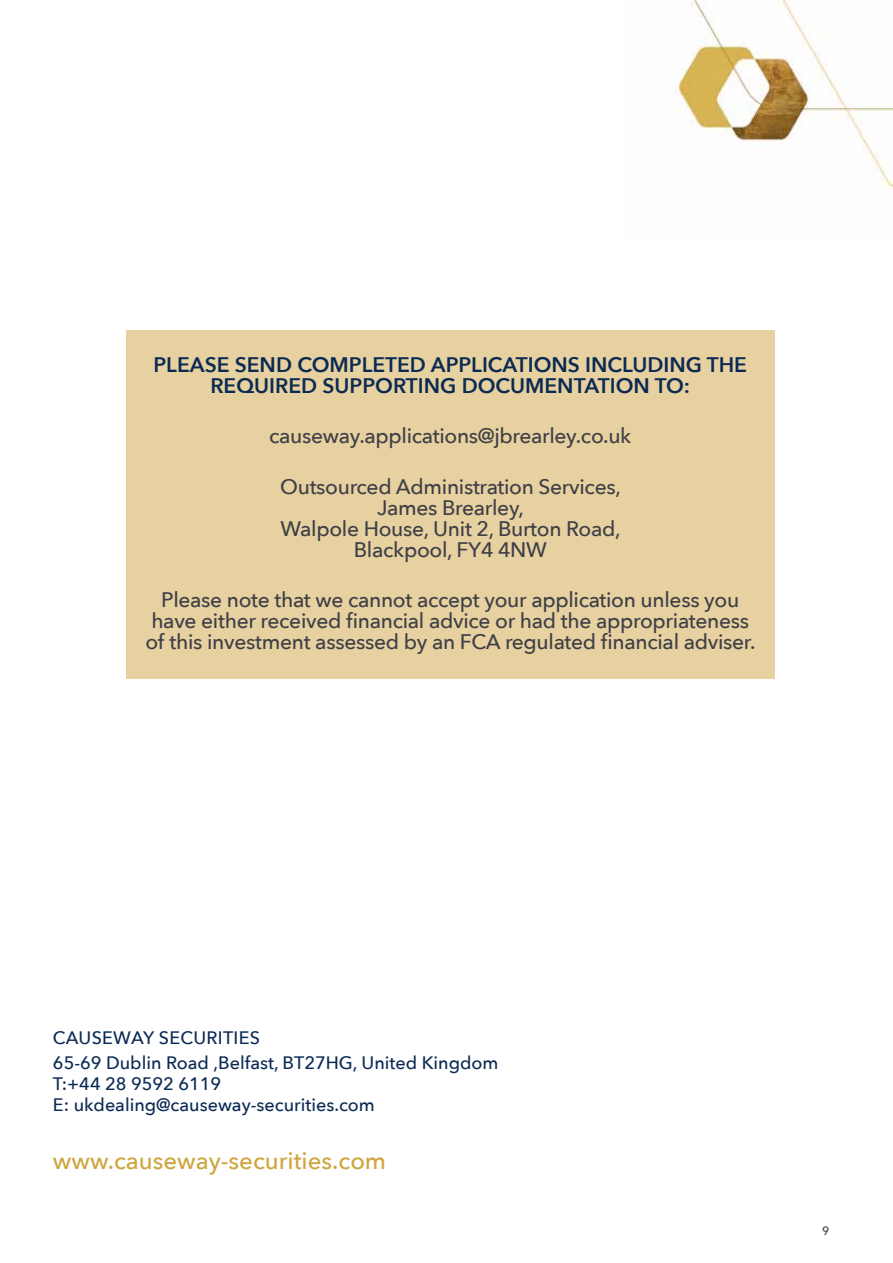
<style>
.page{position:relative;width:893px;height:1263px;background:#fff}
.page>*{position:absolute;margin:0;border:0;box-sizing:border-box;transform-origin:0 0}
.t1{font:500 24px "Avenir Next";color:#cea53d}
.t2{font:500 21px/21px "Avenir Next";letter-spacing:-.015em;color:#3e3f47;text-align:center}
.t3{font:600 21px/21px "Avenir Next";color:#0b2a53;text-align:center}
.t4{font:500 18px/25.2px "Avenir Next";color:#0b2a53}
.t5{font:500 12px "Avenir Next";color:#3e3f47}
</style>
<div class="page">
<img style="left:673px;top:0;width:220px;height:190px">
<div style="left:126px;top:330px;width:648px;height:348px;background:#e7d1a0"></div>
<p class="t3" style="left:153px;top:353px;width:595px">PLEASE SEND COMPLETED APPLICATIONS INCLUDING THE<br>REQUIRED SUPPORTING DOCUMENTATION TO:</p>
<p class="t2" style="left:269px;top:425px;width:364px">causeway.applications@jbrearley.co.uk</p>
<p class="t2" style="left:280px;top:475px;width:342px">Outsourced Administration Services,<br>James Brearley,<br>Walpole House, Unit 2, Burton Road,<br>Blackpool, FY4 4NW</p>
<p class="t2" style="left:145px;top:589px;width:612px">Please note that we cannot accept your application unless you have either received financial advice or had the appropriateness of this investment assessed by an FCA regulated financial adviser.</p>
<p class="t4" style="left:53px;top:1025px;width:447px">CAUSEWAY SECURITIES<br>65-69 Dublin Road ,Belfast, BT27HG, United Kingdom</p>
<p class="t4" style="left:53px;top:1073px;width:323px;line-height:21px">T:+44 28 9592 6119<br>E: ukdealing@causeway-securities.com</p>
<p class="t1" style="left:53px;top:1140px;width:335px">www.causeway-securities.com</p>
<p class="t5" style="left:822px;top:1221px;width:9px">9</p>
</div>
